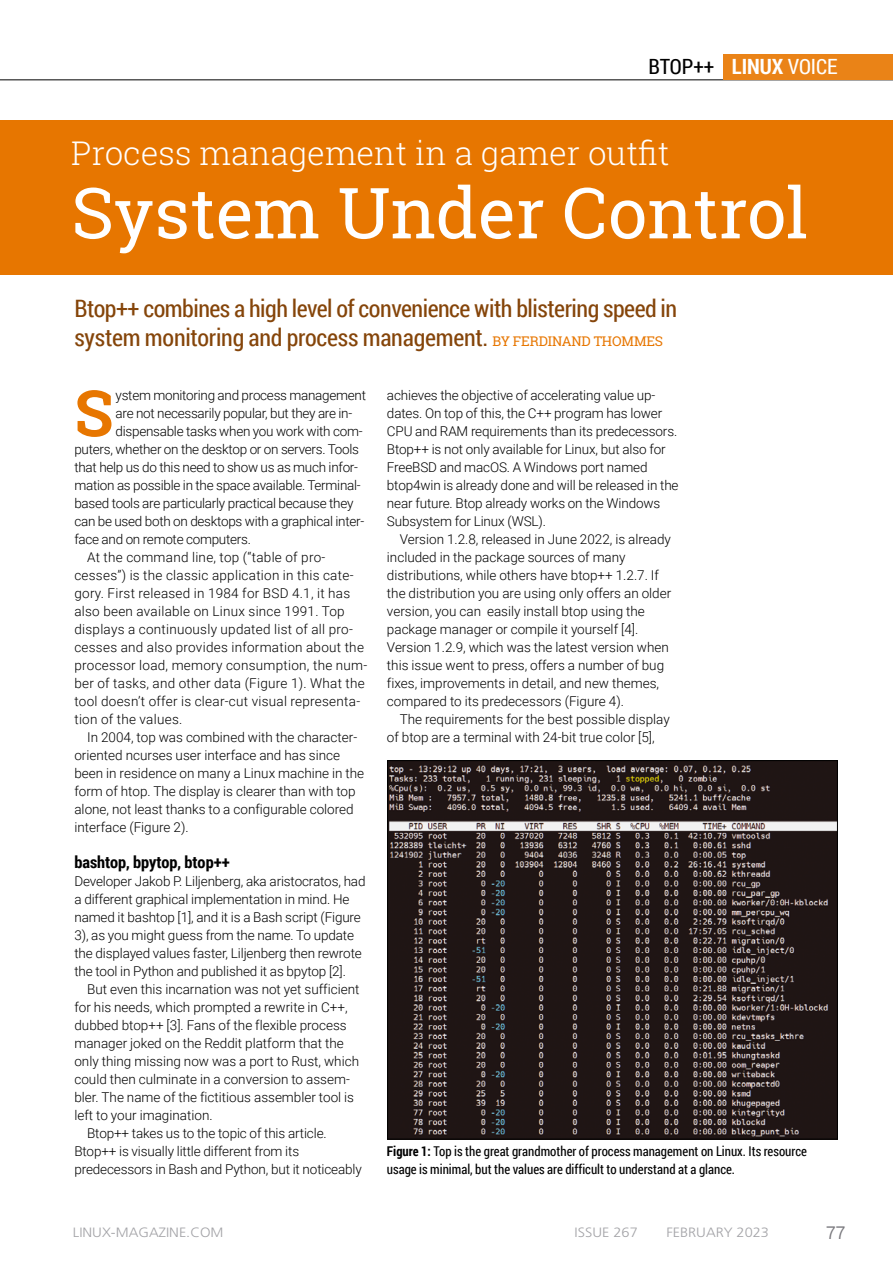
<style>
.page{position:relative;width:893px;height:1263px;background:#fff}
.page>*{position:absolute;margin:0;border:0;box-sizing:border-box;transform-origin:0 0}
.t1{font:70.5px "Roboto Slab";color:#fff}
.t2{font:700 64.2px "Roboto Slab";color:#e77600}
.t3{font:300 33px "Roboto Slab";color:#fff}
.t4{font:24px/28.8px "Roboto Condensed";letter-spacing:-.02em;color:#85450a}
.t5{font:21px "Roboto Condensed";color:#000}
.t6{font:300 18px "Interstate";color:#79787d}
.t7{font:700 16.5px "Roboto Condensed";color:#000}
.t8{font:300 13.5px "Roboto";color:#000}
.t9{font:300 13.5px "Roboto";letter-spacing:.02em;color:#000}
.t10{font:300 13.5px "Roboto";letter-spacing:-.02em;color:#000}
.t11{font:13.5px/18px "Roboto Condensed";color:#000;scale:.95 1}
.t12{font:300 13.5px "Frutiger";color:#a3a3a7;scale:1.08 1}
.s1{font-weight:700;color:#fff}
.s2{color:#fff}
.s3{font-family:"Roboto Slab";font-size:13.5px;color:#e77600}
.s4{font-weight:700}
</style>
<div class="page">
<hr style="left:0;top:80px;width:893px;height:1px;background:#000">
<div style="left:0;top:120px;width:893px;height:154px;background:#e77600"></div>
<img style="left:389px;top:762px;width:447px;height:375px">
<div style="left:723px;top:54px;width:170px;height:25px;background:#ea8317"></div>
<p class="t5" style="left:648px;top:52px;width:191px">BTOP++ <span class="s1">LINUX</span> <span class="s2">VOICE</span></p>
<p class="t3" style="left:71px;top:130px;width:600px">Process management in a gamer outfit</p>
<p class="t1" style="left:71px;top:164px;width:738px">System Under Control</p>
<p class="t4" style="left:74px;top:294px;width:604px">Btop++ combines a high level of convenience with blistering speed in system monitoring and process management. <span class="s3">BY FERDINAND THOMMES</span></p>
<p class="t2" style="left:74px;top:369px;width:40px">S</p>
<p class="t10" style="left:116px;top:386px;width:252px">ystem monitoring and process management</p>
<p class="t10" style="left:116px;top:404px;width:238px">are not necessarily popular, but they are in-</p>
<p class="t10" style="left:116px;top:422px;width:249px">dispensable tasks when you work with com-</p>
<p class="t10" style="left:74px;top:440px;width:286px">puters, whether on the desktop or on servers. Tools</p>
<p class="t10" style="left:74px;top:458px;width:285px">that help us do this need to show us as much infor-</p>
<p class="t10" style="left:74px;top:476px;width:288px">mation as possible in the space available. Terminal-</p>
<p class="t10" style="left:74px;top:494px;width:281px">based tools are particularly practical because they</p>
<p class="t10" style="left:74px;top:512px;width:291px">can be used both on desktops with a graphical inter-</p>
<p class="t10" style="left:74px;top:530px;width:178px">face and on remote computers.</p>
<p class="t9" style="left:87px;top:548px;width:240px">At the command line, top (“table of pro-</p>
<p class="t9" style="left:74px;top:566px;width:281px">cesses”) is the classic application in this cate-</p>
<p class="t9" style="left:74px;top:584px;width:277px">gory. First released in 1984 for BSD 4.1, it has</p>
<p class="t9" style="left:74px;top:602px;width:272px">also been available on Linux since 1991. Top</p>
<p class="t9" style="left:74px;top:620px;width:280px">displays a continuously updated list of all pro-</p>
<p class="t9" style="left:74px;top:638px;width:291px">cesses and also provides information about the</p>
<p class="t9" style="left:74px;top:656px;width:294px">processor load, memory consumption, the num-</p>
<p class="t9" style="left:74px;top:674px;width:292px">ber of tasks, and other data (Figure 1). What the</p>
<p class="t9" style="left:74px;top:692px;width:287px">tool doesn’t offer is clear-cut visual representa-</p>
<p class="t9" style="left:74px;top:710px;width:109px">tion of the values.</p>
<p class="t8" style="left:87px;top:728px;width:272px">In 2004, top was combined with the character-</p>
<p class="t8" style="left:74px;top:746px;width:267px">oriented ncurses user interface and has since</p>
<p class="t8" style="left:74px;top:764px;width:291px">been in residence on many a Linux machine in the</p>
<p class="t8" style="left:74px;top:782px;width:283px">form of htop. The display is clearer than with top</p>
<p class="t8" style="left:74px;top:800px;width:281px">alone, not least thanks to a configurable colored</p>
<p class="t8" style="left:74px;top:818px;width:116px">interface (Figure 2).</p>
<p class="t7" style="left:74px;top:851px;width:157px">bashtop, bpytop, btop++</p>
<p class="t8" style="left:74px;top:872px;width:293px">Developer Jakob P. Liljenberg, aka aristocratos, had</p>
<p class="t8" style="left:74px;top:890px;width:277px">a different graphical implementation in mind. He</p>
<p class="t8" style="left:74px;top:908px;width:288px">named it bashtop [1], and it is a Bash script (Figure</p>
<p class="t8" style="left:74px;top:926px;width:281px">3), as you might guess from the name. To update</p>
<p class="t8" style="left:74px;top:944px;width:289px">the displayed values faster, Liljenberg then rewrote</p>
<p class="t8" style="left:74px;top:962px;width:273px">the tool in Python and published it as bpytop [2].</p>
<p class="t8" style="left:87px;top:980px;width:274px">But even this incarnation was not yet sufficient</p>
<p class="t8" style="left:74px;top:998px;width:275px">for his needs, which prompted a rewrite in C++,</p>
<p class="t8" style="left:74px;top:1016px;width:274px">dubbed btop++ [3]. Fans of the flexible process</p>
<p class="t8" style="left:74px;top:1034px;width:271px">manager joked on the Reddit platform that the</p>
<p class="t8" style="left:74px;top:1052px;width:286px">only thing missing now was a port to Rust, which</p>
<p class="t8" style="left:74px;top:1070px;width:277px">could then culminate in a conversion to assem-</p>
<p class="t8" style="left:74px;top:1088px;width:281px">bler. The name of the fictitious assembler tool is</p>
<p class="t8" style="left:74px;top:1106px;width:140px">left to your imagination.</p>
<p class="t8" style="left:87px;top:1124px;width:241px">Btop++ takes us to the topic of this article.</p>
<p class="t8" style="left:74px;top:1142px;width:226px">Btop++ is visually little different from its</p>
<p class="t8" style="left:74px;top:1160px;width:289px">predecessors in Bash and Python, but it noticeably</p>
<p class="t8" style="left:387px;top:386px;width:270px">achieves the objective of accelerating value up-</p>
<p class="t8" style="left:387px;top:404px;width:277px">dates. On top of this, the C++ program has lower</p>
<p class="t8" style="left:387px;top:422px;width:292px">CPU and RAM requirements than its predecessors.</p>
<p class="t8" style="left:387px;top:440px;width:280px">Btop++ is not only available for Linux, but also for</p>
<p class="t8" style="left:387px;top:458px;width:262px">FreeBSD and macOS. A Windows port named</p>
<p class="t8" style="left:387px;top:476px;width:293px">btop4win is already done and will be released in the</p>
<p class="t8" style="left:387px;top:494px;width:275px">near future. Btop already works on the Windows</p>
<p class="t8" style="left:387px;top:512px;width:161px">Subsystem for Linux (WSL).</p>
<p class="t8" style="left:400px;top:530px;width:273px">Version 1.2.8, released in June 2022, is already</p>
<p class="t8" style="left:387px;top:548px;width:240px">included in the package sources of many</p>
<p class="t8" style="left:387px;top:566px;width:273px">distributions, while others have btop++ 1.2.7. If</p>
<p class="t8" style="left:387px;top:584px;width:286px">the distribution you are using only offers an older</p>
<p class="t8" style="left:387px;top:602px;width:259px">version, you can easily install btop using the</p>
<p class="t8" style="left:387px;top:620px;width:253px">package manager or compile it yourself [4].</p>
<p class="t8" style="left:387px;top:638px;width:283px">Version 1.2.9, which was the latest version when</p>
<p class="t8" style="left:387px;top:656px;width:279px">this issue went to press, offers a number of bug</p>
<p class="t8" style="left:387px;top:674px;width:274px">fixes, improvements in detail, and new themes,</p>
<p class="t8" style="left:387px;top:692px;width:239px">compared to its predecessors (Figure 4).</p>
<p class="t8" style="left:400px;top:710px;width:271px">The requirements for the best possible display</p>
<p class="t8" style="left:387px;top:728px;width:269px">of btop are a terminal with 24-bit true color [5],</p>
<p class="t11" style="left:387px;top:1142px;width:444px"><span class="s4">Figure 1:</span> Top is the great grandmother of process management on Linux. Its resource usage is minimal, but the values are difficult to understand at a glance.</p>
<p class="t12" style="left:73px;top:1224px;width:141px">LINUX-MAGAZINE.COM</p>
<p class="t12" style="left:575px;top:1224px;width:60px">ISSUE 267</p>
<p class="t12" style="left:666px;top:1224px;width:97px">FEBRUARY 2023</p>
<p class="t6" style="left:826px;top:1222px;width:21px">77</p>
</div>
